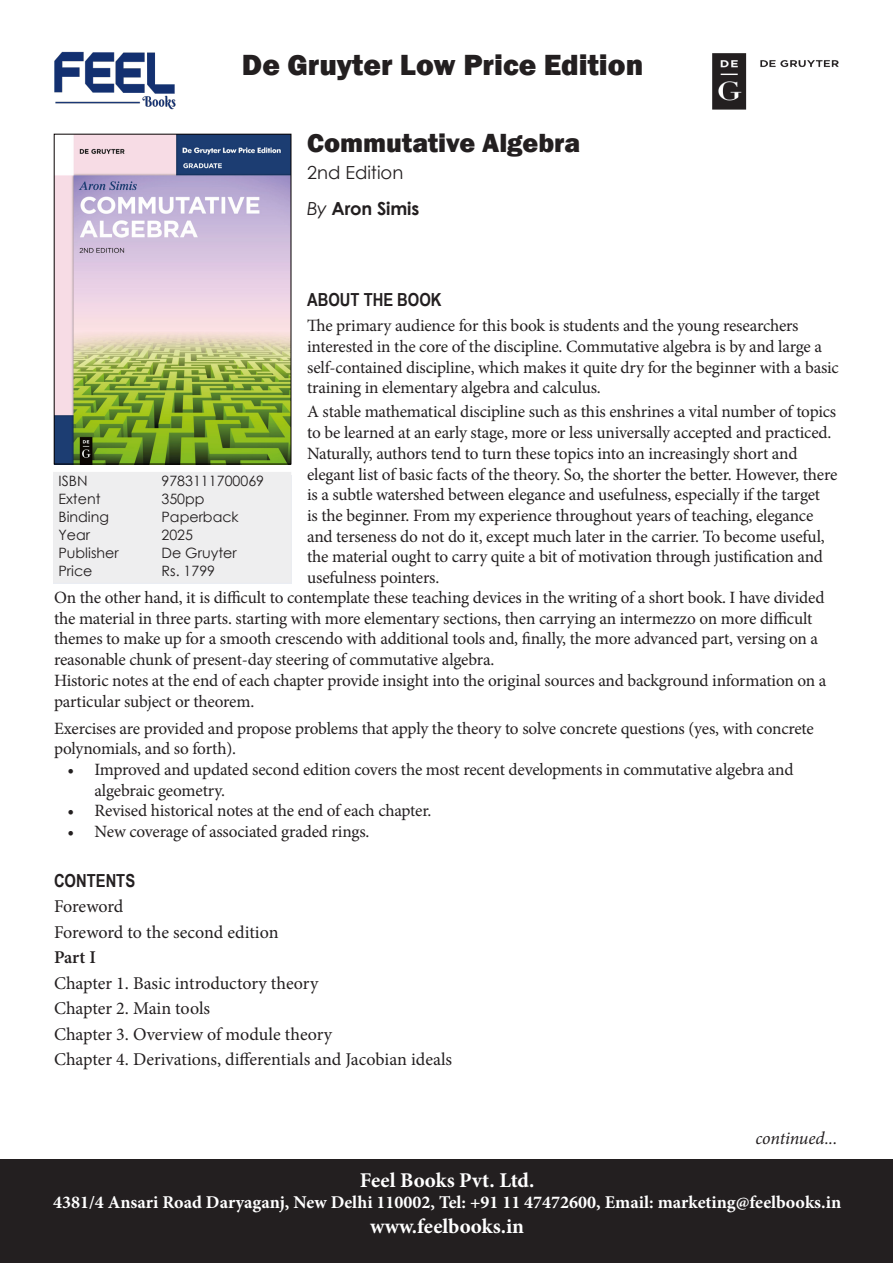
<style>
.page{position:relative;width:893px;height:1263px;background:#fff}
.page>*{position:absolute;margin:0;border:0;box-sizing:border-box;transform-origin:0 0}
.t1{font:800 30px "Franklin Gothic";color:#231f20}
.t2{font:800 27px "Franklin Gothic";color:#231f20}
.t3{font:700 21px "Minion Pro";color:#fff}
.Text{font:18px "Minion Pro";letter-spacing:-.005em;color:#231f20}
.t4{font:700 18px "Minion Pro";color:#fff}
.t5{font:700 18px "Arial Narrow";color:#231f20}
.t6{font:italic 18px "Minion Pro";letter-spacing:-.01em;color:#231f20}
.t7{font:700 18px "Century Gothic";letter-spacing:-.01em;color:#231f20}
.t8{font:18px "Century Gothic";color:#231f20}
.Text-2{font:600 18px "Minion Pro";color:#231f20}
.Text-3{font:17.25px/20.7px "Minion Pro";letter-spacing:-.01em;color:#231f20}
.Isbn{font:14.25px "Century Gothic";color:#231f20}
.s1{font-weight:400;font-style:italic}
</style>
<div class="page">
<img style="left:54px;top:51px;width:122px;height:59px">
<div style="left:0;top:1160px;width:893px;height:103px;background:#231f20"></div>
<div style="left:53px;top:472px;width:238px;height:21px;background:#eeeeef"></div>
<div style="left:53px;top:490px;width:238px;height:21px;background:#eeeeef"></div>
<div style="left:53px;top:508px;width:238px;height:21px;background:#eeeeef"></div>
<div style="left:53px;top:526px;width:238px;height:21px;background:#eeeeef"></div>
<div style="left:53px;top:544px;width:238px;height:21px;background:#eeeeef"></div>
<div style="left:53px;top:562px;width:238px;height:21px;background:#eeeeef"></div>
<img style="left:56px;top:136px;width:233px;height:326px">
<div style="left:54px;top:134px;width:237px;height:330px;border:1px solid #060000"></div>
<img style="left:713px;top:54px;width:126px;height:56px">
<p class="t1" style="left:242px;top:46px;width:403px">De Gruyter Low Price Edition</p>
<p class="t2" style="left:307px;top:125px;width:275px">Commutative Algebra</p>
<p class="t8" style="left:307px;top:160px;width:98px">2nd Edition</p>
<p class="t7" style="left:307px;top:195px;width:114px"><span class="s1">By</span> Aron Simis</p>
<p class="t5" style="left:307px;top:286px;width:136px">ABOUT THE BOOK</p>
<p class="Text-3" style="left:307px;top:316px;width:533px">The primary audience for this book is students and the young researchers interested in the core of the discipline. Commutative algebra is by and large a self-contained discipline, which makes it quite dry for the beginner with a basic training in elementary algebra and calculus.</p>
<p class="Text-3" style="left:307px;top:402px;width:532px">A stable mathematical discipline such as this enshrines a vital number of topics to be learned at an early stage, more or less universally accepted and practiced.<br>Naturally, authors tend to turn these topics into an increasingly short and elegant list of basic facts of the theory. So, the shorter the better. However, there is a subtle watershed between elegance and usefulness, especially if the target<br>is the beginner. From my experience throughout years of teaching, elegance and terseness do not do it, except much later in the carrier. To become useful, the material ought to carry quite a bit of motivation through justification and usefulness pointers.</p>
<p class="Isbn" style="left:58px;top:471px;width:31px">ISBN</p>
<p class="Isbn" style="left:161px;top:471px;width:104px">9783111700069</p>
<p class="Isbn" style="left:58px;top:489px;width:44px">Extent</p>
<p class="Isbn" style="left:161px;top:489px;width:45px">350pp</p>
<p class="Isbn" style="left:58px;top:507px;width:52px">Binding</p>
<p class="Isbn" style="left:161px;top:507px;width:79px">Paperback</p>
<p class="Isbn" style="left:58px;top:525px;width:33px">Year</p>
<p class="Isbn" style="left:161px;top:525px;width:33px">2025</p>
<p class="Isbn" style="left:58px;top:543px;width:62px">Publisher</p>
<p class="Isbn" style="left:161px;top:543px;width:77px">De Gruyter</p>
<p class="Isbn" style="left:58px;top:561px;width:36px">Price</p>
<p class="Isbn" style="left:161px;top:561px;width:55px">Rs. 1799</p>
<p class="Text-3" style="left:54px;top:587px;width:772px">On the other hand, it is difficult to contemplate these teaching devices in the writing of a short book. I have divided the material in three parts. starting with more elementary sections, then carrying an intermezzo on more difficult themes to make up for a smooth crescendo with additional tools and, finally, the more advanced part, versing on a reasonable chunk of present-day steering of commutative algebra.</p>
<p class="Text-3" style="left:54px;top:670px;width:774px">Historic notes at the end of each chapter provide insight into the original sources and background information on a particular subject or theorem.</p>
<p class="Text-3" style="left:54px;top:718px;width:761px">Exercises are provided and propose problems that apply the theory to solve concrete questions (yes, with concrete polynomials, and so forth).</p>
<p class="Text-3" style="left:94px;top:759px;width:700px;text-indent:-27px">• Improved and updated second edition covers the most recent developments in commutative algebra and algebraic geometry.</p>
<p class="Text-3" style="left:68px;top:801px;width:365px">• Revised historical notes at the end of each chapter.</p>
<p class="Text-3" style="left:68px;top:821px;width:303px">• New coverage of associated graded rings.</p>
<p class="t5" style="left:54px;top:867px;width:83px">CONTENTS</p>
<p class="Text" style="left:54px;top:894px;width:71px">Foreword</p>
<p class="Text" style="left:54px;top:920px;width:226px">Foreword to the second edition</p>
<p class="Text-2" style="left:54px;top:945px;width:43px">Part I</p>
<p class="Text" style="left:54px;top:971px;width:266px">Chapter 1. Basic introductory theory</p>
<p class="Text" style="left:54px;top:996px;width:158px">Chapter 2. Main tools</p>
<p class="Text" style="left:54px;top:1022px;width:280px">Chapter 3. Overview of module theory</p>
<p class="Text" style="left:54px;top:1047px;width:400px">Chapter 4. Derivations, differentials and Jacobian ideals</p>
<p class="t6" style="left:755px;top:1125px;width:83px">continued...</p>
<p class="t3" style="left:360px;top:1165px;width:176px">Feel Books Pvt. Ltd.</p>
<p class="t4" style="left:53px;top:1190px;width:790px">4381/4 Ansari Road Daryaganj, New Delhi 110002, Tel: +91 11 47472600, Email: marketing@feelbooks.in</p>
<p class="t3" style="left:370px;top:1212px;width:156px">www.feelbooks.in</p>
</div>
